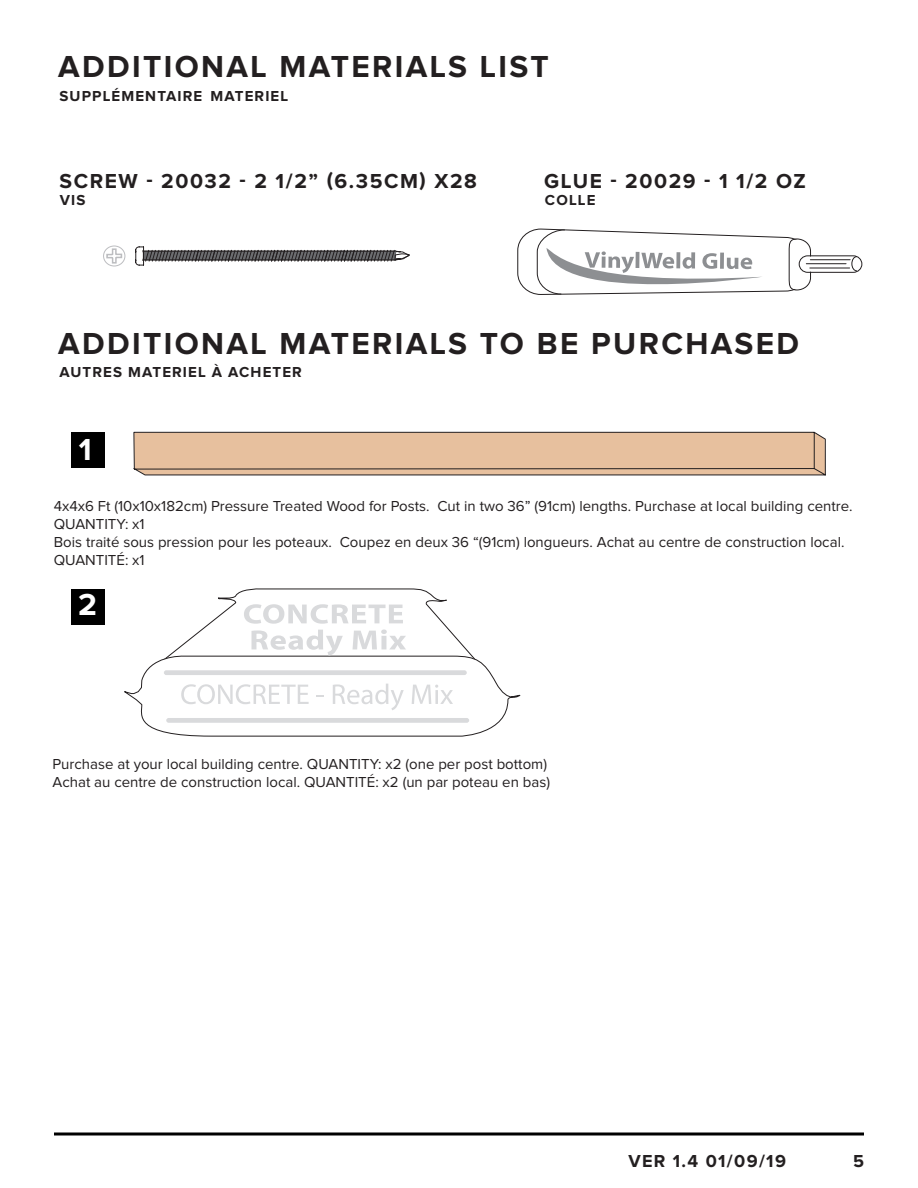
<style>
.page{position:relative;width:918px;height:1188px;background:#fff}
.page>*{position:absolute;margin:0;border:0;box-sizing:border-box;transform-origin:0 0}
.Large_Heading{font:700 31.5px "Proxima Nova";letter-spacing:.075em;color:#231f20}
.Large_Heading-2{font:700 31.5px "Proxima Nova";color:#fff}
.Small_Heading{font:700 21px "Proxima Nova";letter-spacing:.075em;color:#231f20}
.t1{font:700 18px "Proxima Nova";letter-spacing:.075em;color:#231f20}
.Body_Paragraph{font:15px/18px "Proxima Nova";color:#231f20}
.Large_Heading-3{font:700 15px "Proxima Nova";letter-spacing:.075em;color:#231f20}
</style>
<div class="page">
<svg style="left:54px;top:1132px;width:810px;height:4px;background:#3f3f3f"></svg>
<div style="left:799px;top:255px;width:63px;height:18px;border:1px solid #231f20;border-radius:8px"></div>
<svg style="left:517px;top:229px;width:344px;height:66px"></svg>
<svg style="left:133px;top:431px;width:693px;height:45px;background:#dab798"></svg>
<div style="left:71px;top:432px;width:33px;height:36px;background:#000"></div>
<div style="left:71px;top:589px;width:33px;height:36px;background:#000"></div>
<svg style="left:124px;top:588px;width:397px;height:149px"></svg>
<svg style="left:135px;top:246px;width:275px;height:20px"></svg>
<svg style="left:106px;top:248px;width:17px;height:16px"></svg>
<div style="left:103px;top:246px;width:22px;height:20px;border:1px solid #bcbdc0;border-radius:50%"></div>
<p class="Large_Heading" style="left:58px;top:52px;width:492px">ADDITIONAL MATERIALS LIST</p>
<p class="Large_Heading-3" style="left:60px;top:89px;width:230px">SUPPLÉMENTAIRE MATERIEL</p>
<p class="Small_Heading" style="left:60px;top:171px;width:419px">SCREW - 20032 - 2 1/2” (6.35CM) X28</p>
<p class="Small_Heading" style="left:544px;top:171px;width:263px">GLUE - 20029 - 1 1/2 OZ</p>
<p class="Large_Heading-3" style="left:60px;top:193px;width:27px">VIS</p>
<p class="Large_Heading-3" style="left:545px;top:193px;width:52px">COLLE</p>
<p class="Large_Heading" style="left:58px;top:329px;width:742px">ADDITIONAL MATERIALS TO BE PURCHASED</p>
<p class="Large_Heading-3" style="left:60px;top:365px;width:244px">AUTRES MATERIEL À ACHETER</p>
<p class="Large_Heading-2" style="left:79px;top:435px;width:14px">1</p>
<p class="Body_Paragraph" style="left:54px;top:498px;width:800px">4x4x6 Ft (10x10x182cm) Pressure Treated Wood for Posts. Cut in two 36” (91cm) lengths. Purchase at local building centre.<br>QUANTITY: x1</p>
<p class="Body_Paragraph" style="left:54px;top:534px;width:792px">Bois traité sous pression pour les poteaux. Coupez en deux 36 “(91cm) longueurs. Achat au centre de construction local.<br>QUANTITÉ: x1</p>
<p class="Large_Heading-2" style="left:78px;top:590px;width:20px">2</p>
<p class="Body_Paragraph" style="left:52px;top:756px;width:496px">Purchase at your local building centre. QUANTITY: x2 (one per post bottom)</p>
<p class="Body_Paragraph" style="left:52px;top:774px;width:499px">Achat au centre de construction local. QUANTITÉ: x2 (un par poteau en bas)</p>
<p class="t1" style="left:628px;top:1153px;width:159px">VER 1.4 01/09/19</p>
<p class="t1" style="left:853px;top:1153px;width:12px">5</p>
</div>
